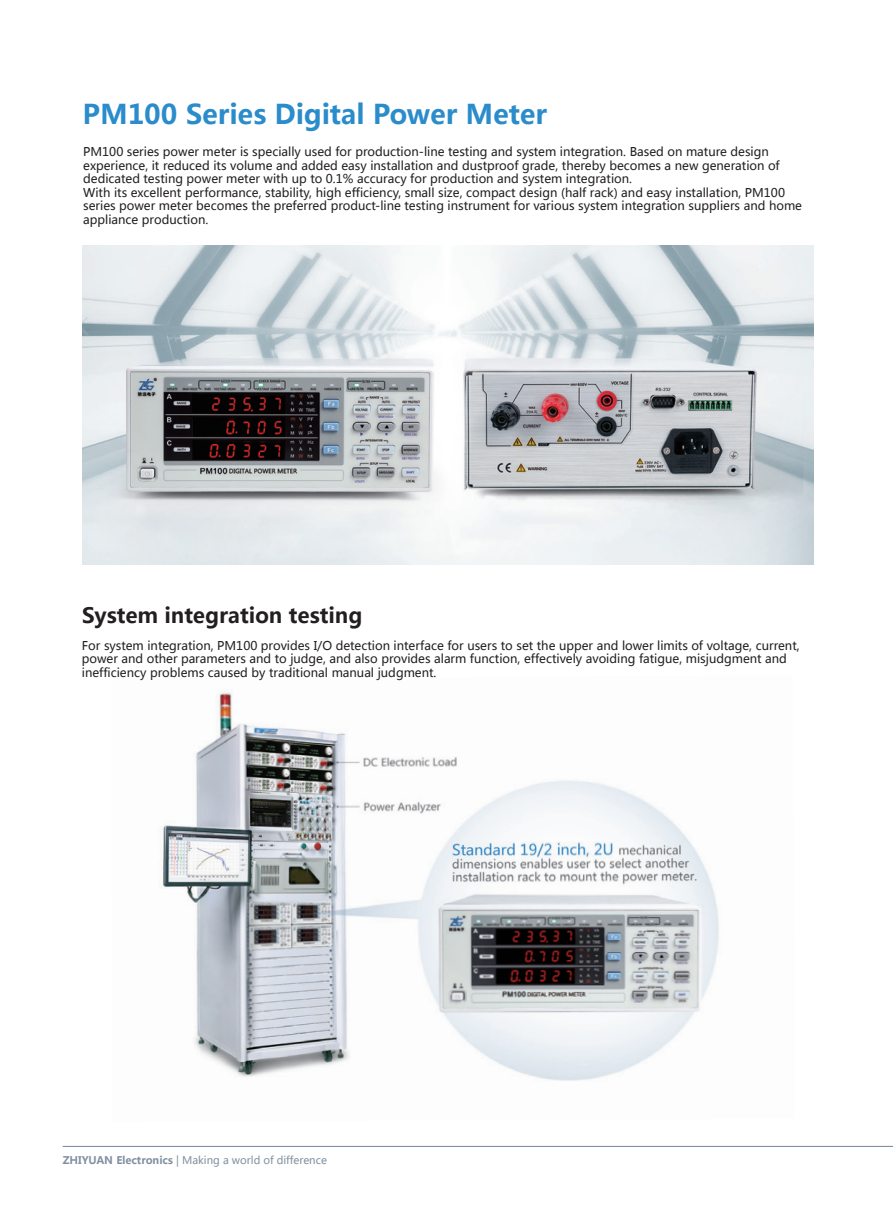
<style>
.page{position:relative;width:893px;height:1212px;background:#fff}
.page>*{position:absolute;margin:0;border:0;box-sizing:border-box;transform-origin:0 0}
.一级标题{font:700 27px "Microsoft Ya Hei";color:#2a8ccb}
.二级标题{font:700 21px "Microsoft Ya Hei";color:#231f20}
.正文2{font:12px/13.5px "Microsoft Ya Hei";color:#231f20}
.t1{font:10.5px "Microsoft Ya Hei";color:#8190a0}
.s1{font-weight:700}
</style>
<div class="page">
<hr style="left:63px;top:1146px;width:830px;height:1px;background:#8190a0">
<img style="left:163px;top:692px;width:556px;height:389px">
<img style="left:82px;top:246px;width:732px;height:318px">
<p class="一级标题" style="left:82px;top:95px;width:466px">PM100 Series Digital Power Meter</p>
<p class="正文2" style="left:83px;top:145px;width:698px">PM100 series power meter is specially used for production-line testing and system integration. Based on mature design experience, it reduced its volume and added easy installation and dustproof grade, thereby becomes a new generation of dedicated testing power meter with up to 0.1% accuracy for production and system integration.</p>
<p class="正文2" style="left:83px;top:185px;width:720px">With its excellent performance, stability, high efficiency, small size, compact design (half rack) and easy installation, PM100 series power meter becomes the preferred product-line testing instrument for various system integration suppliers and home appliance production.</p>
<p class="二级标题" style="left:82px;top:601px;width:282px">System integration testing</p>
<p class="正文2" style="left:82px;top:638px;width:719px">For system integration, PM100 provides I/O detection interface for users to set the upper and lower limits of voltage, current, power and other parameters and to judge, and also provides alarm function, effectively avoiding fatigue, misjudgment and inefficiency problems caused by traditional manual judgment.</p>
<p class="t1" style="left:63px;top:1153px;width:266px"><span class="s1">ZHIYUAN Electronics</span> | Making a world of difference</p>
</div>
